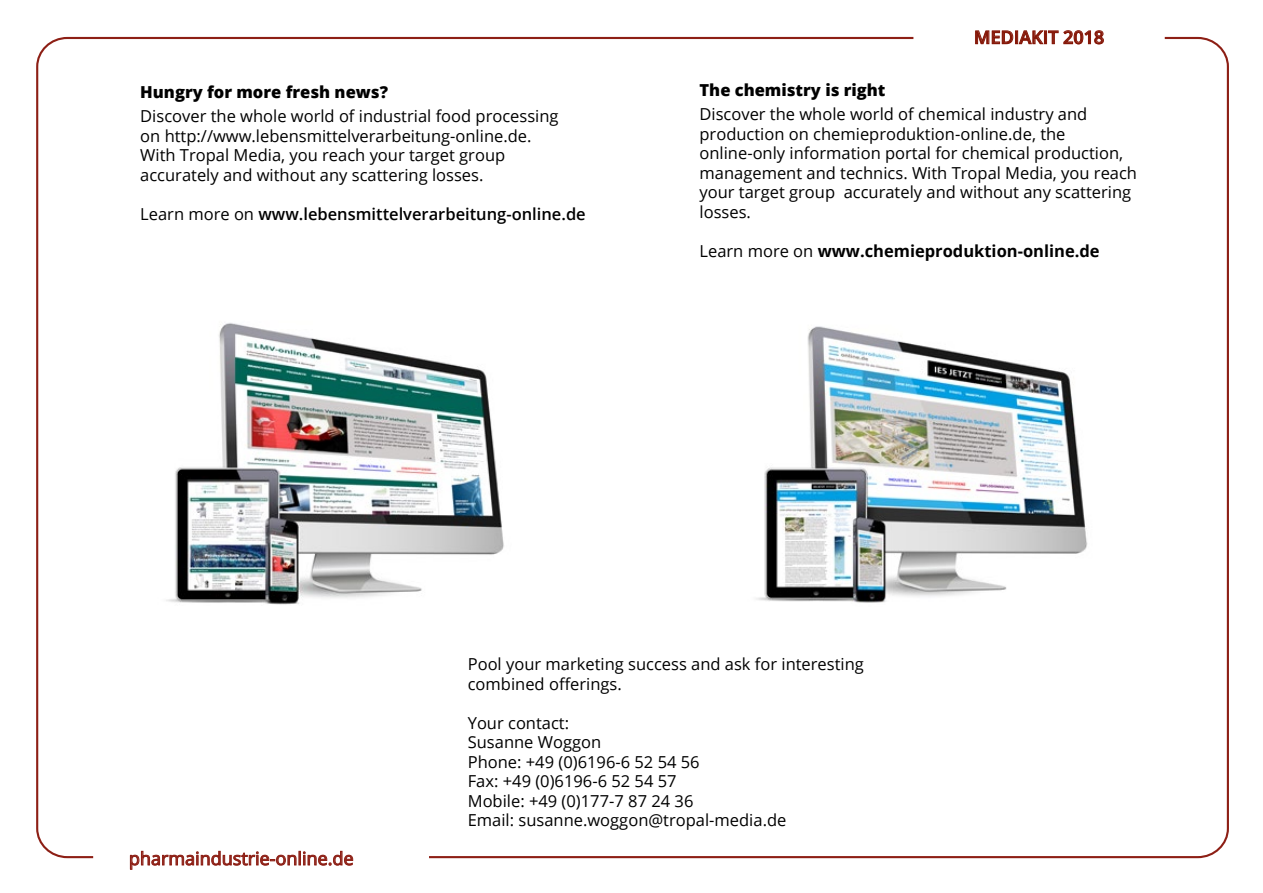
<style>
.page{position:relative;width:1263px;height:893px;background:#fff}
.page>*{position:absolute;margin:0;border:0;box-sizing:border-box;transform-origin:0 0}
.t1{font:18px "Open Sans";color:#8d1f15}
.t2{font:600 18px "Open Sans";color:#851708}
.t3{font:16.5px/19.5px "Open Sans";color:#000}
.t4{font:600 16.5px "Open Sans";color:#000}
.t5{font:800 16.5px "Open Sans";color:#000}
.t6{font:700 16.5px "Open Sans";color:#000}
.s1{font-weight:400}
</style>
<div class="page">
<svg style="left:130px;top:850px;width:224px;height:20px"></svg>
<svg style="left:913px;top:30px;width:252px;height:15px"></svg>
<img style="left:166px;top:323px;width:338px;height:282px">
<img style="left:756px;top:326px;width:332px;height:277px">
<p class="t5" style="left:140px;top:80px;width:249px">Hungry for more fresh news?</p>
<p class="t3" style="left:140px;top:106px;width:420px">Discover the whole world of industrial food processing on http://www.lebensmittelverarbeitung-online.de.<br>With Tropal Media, you reach your target group accurately and without any scattering losses.</p>
<p class="t4" style="left:140px;top:202px;width:447px"><span class="s1">Learn more on</span> www.lebensmittelverarbeitung-online.de</p>
<p class="t2" style="left:974px;top:25px;width:132px">MEDIAKIT 2018</p>
<p class="t5" style="left:699px;top:78px;width:187px">The chemistry is right</p>
<p class="t3" style="left:699px;top:104px;width:439px">Discover the whole world of chemical industry and production on chemieproduktion-online.de, the online-only information portal for chemical production, management and technics. With Tropal Media, you reach your target group accurately and without any scattering losses.</p>
<p class="t6" style="left:699px;top:239px;width:402px"><span class="s1">Learn more on</span> www.chemieproduktion-online.de</p>
<p class="t1" style="left:129px;top:846px;width:226px">pharmaindustrie-online.de</p>
<p class="t3" style="left:468px;top:654px;width:398px">Pool your marketing success and ask for interesting combined offerings.</p>
<p class="t3" style="left:468px;top:712px;width:320px">Your contact:<br>Susanne Woggon<br>Phone: +49 (0)6196-6 52 54 56<br>Fax: +49 (0)6196-6 52 54 57<br>Mobile: +49 (0)177-7 87 24 36<br>Email: susanne.woggon@tropal-media.de</p>
</div>
